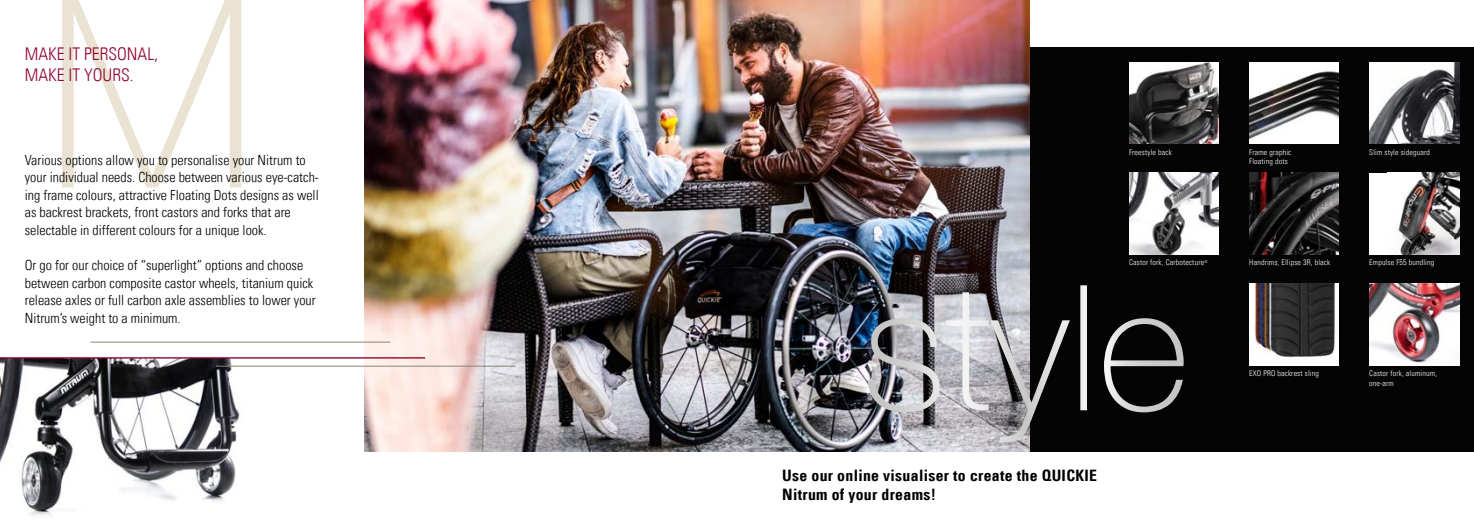
<style>
.page{position:relative;width:1474px;height:521px;background:#fff}
.page>*{position:absolute;margin:0;border:0;box-sizing:border-box;transform-origin:0 0}
.t1{font:17.5px/21px "Univers Com 47 Light Cond";color:#900730}
.t2{font:15.75px/18.9px "Univers Com 67 Bold Cond";letter-spacing:.02em;color:#000}
.t3{font:14px/17.5px "Univers Com 47 Light Cond";color:#000}
.t4{font:7.88px/9.6px "Univers Com 47 Light Cond";letter-spacing:.02em;color:#fff}
</style>
<div class="page">
<div style="left:548px;top:47px;width:925px;height:404px;background:#040404"></div>
<img style="left:365px;top:0;width:664px;height:451px">
<img style="left:0;top:359px;width:250px;height:157px">
<svg style="left:868px;top:285px;width:315px;height:157px"></svg>
<img style="left:1249px;top:62px;width:89px;height:82px">
<img style="left:1129px;top:62px;width:89px;height:82px">
<img style="left:1129px;top:173px;width:89px;height:82px">
<div style="left:1249px;top:284px;width:89px;height:81px;background:#fff"></div>
<img style="left:1254px;top:284px;width:81px;height:74px">
<img style="left:1249px;top:173px;width:89px;height:82px">
<div style="left:1369px;top:173px;width:89px;height:82px;background:#fff"></div>
<img style="left:1398px;top:173px;width:60px;height:82px">
<img style="left:1369px;top:284px;width:89px;height:81px">
<img style="left:1369px;top:62px;width:89px;height:82px">
<svg style="left:62px;top:0;width:179px;height:187px"></svg>
<hr style="left:0;top:357px;width:425px;height:2px;background:#900730">
<hr style="left:91px;top:342px;width:299px;height:1px;background:#878575">
<hr style="left:216px;top:366px;width:299px;height:1px;background:#878575">
<p class="t1" style="left:25px;top:43px;width:135px">MAKE IT PERSONAL,<br>MAKE IT YOURS.</p>
<p class="t3" style="left:25px;top:151px;width:295px">Various options allow you to personalise your Nitrum to your individual needs. Choose between various eye-catch&shy;ing frame colours, attractive Floating Dots designs as well as backrest brackets, front castors and forks that are selectable in different colours for a unique look.</p>
<p class="t3" style="left:25px;top:256px;width:292px">Or go for our choice of “superlight” options and choose between carbon composite castor wheels, titanium quick release axles or full carbon axle assemblies to lower your Nitrum’s weight to a minimum.</p>
<p class="t4" style="left:1129px;top:147px;width:44px">Freestyle back</p>
<p class="t4" style="left:1249px;top:147px;width:44px">Frame graphic<br>Floating dots</p>
<p class="t4" style="left:1369px;top:147px;width:62px">Slim style sideguard</p>
<p class="t4" style="left:1129px;top:258px;width:80px">Castor fork, Carbotecture<sup>®</sup></p>
<p class="t4" style="left:1249px;top:258px;width:83px">Handrims, Ellipse 3R, black</p>
<p class="t4" style="left:1369px;top:258px;width:67px">Empulse F55 bundling</p>
<p class="t2" style="left:782px;top:466px;width:316px">Use our online visualiser to create the QUICKIE<br>Nitrum of your dreams!</p>
<p class="t4" style="left:1249px;top:368px;width:71px">EXO PRO backrest sling</p>
<p class="t4" style="left:1369px;top:368px;width:69px">Castor fork, aluminum, one-arm</p>
</div>
